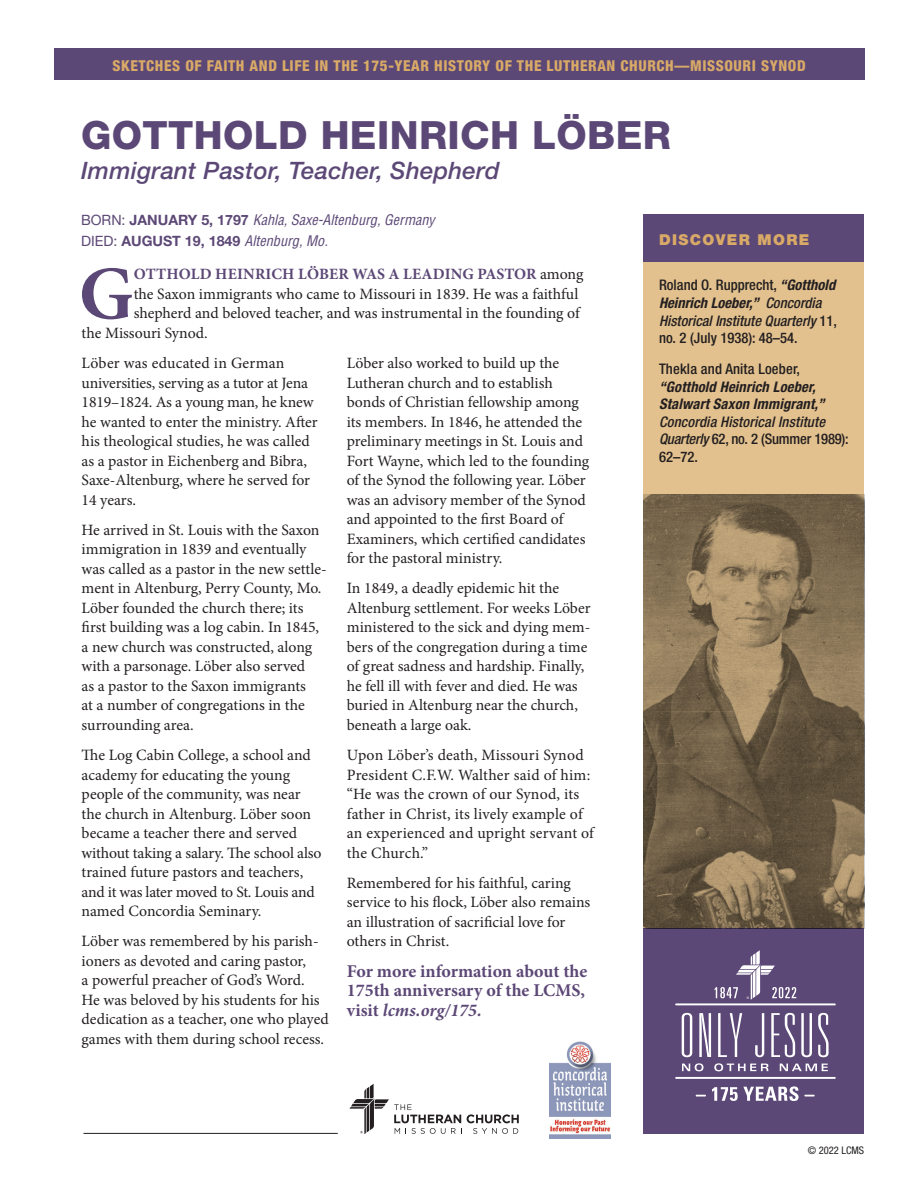
<style>
.page{position:relative;width:918px;height:1188px;background:#fff}
.page>*{position:absolute;margin:0;border:0;box-sizing:border-box;transform-origin:0 0}
.t1{font:700 75.75px "Minion Pro";color:#5c4876}
.t2{font:800 39px "Helvetica Neue LT Std";letter-spacing:.01em;color:#5c4876}
.t3{font:italic 500 24px "Helvetica Neue LT Std";letter-spacing:.01em;color:#5c4876}
.t4{font:700 18px/19.5px "Minion Pro";color:#5c4876;text-align:justify}
.t5{font:15.75px/19.5px "Minion Pro";color:#231f20}
.t6{font:700 15.75px "Minion Pro";letter-spacing:.01em;color:#5c4876}
.t7{font:800 condensed 15px "Helvetica Neue LT Std";letter-spacing:.04em;color:#d9aa67}
.t8{font:900 15px "Helvetica Neue LT Std";letter-spacing:.09em;color:#d9aa67}
.t9{font:italic 700 condensed 14.7px/17.5px "Helvetica Neue LT Std";letter-spacing:.01em;color:#231f20}
.t10{font:500 condensed 14.7px/17.5px "Helvetica Neue LT Std";color:#231f20}
.t11{font:italic condensed 14.25px "Helvetica LT Std";color:#5c4876}
.t12{font:700 14.25px "Helvetica Neue LT Std";color:#5c4876}
.t13{font:condensed 10.5px "Helvetica Neue LT Std";color:#231f20}
.s1{font-family:"Helvetica Neue LT Std";font-style:normal;font-stretch:normal}
.s2{font-family:"Helvetica Neue LT Std";font-weight:700;font-style:normal;font-stretch:normal}
.s3{font-weight:400}
.s4{font-family:"Helvetica LT Std";font-weight:400;font-style:italic;font-stretch:condensed}
.s5{font-weight:400;color:#231f20}
.s6{font-style:italic}
.s7{font-weight:700;font-style:italic}
.s8{font-weight:500;font-style:normal}
.s9{font-weight:500}
</style>
<div class="page">
<div style="left:644px;top:214px;width:220px;height:737px;background:#e3c18e"></div>
<div style="left:644px;top:214px;width:220px;height:48px;background:#5c4876"></div>
<div style="left:644px;top:928px;width:220px;height:206px;background:#5c4876"></div>
<div style="left:54px;top:48px;width:810px;height:32px;background:#5c4876"></div>
<svg style="left:349px;top:1084px;width:170px;height:50px"></svg>
<hr style="left:83px;top:1133px;width:255px;height:1px;background:#231f20">
<svg style="left:682px;top:1013px;width:10px;height:44px"></svg>
<svg style="left:699px;top:1013px;width:12px;height:44px"></svg>
<svg style="left:718px;top:1013px;width:24px;height:44px"></svg>
<svg style="left:755px;top:1013px;width:9px;height:44px"></svg>
<svg style="left:771px;top:1013px;width:24px;height:44px"></svg>
<svg style="left:801px;top:1013px;width:11px;height:44px"></svg>
<svg style="left:818px;top:1013px;width:11px;height:44px"></svg>
<hr style="left:675px;top:1077px;width:161px;height:2px;background:#fff">
<svg style="left:696px;top:1095px;width:10px;height:2px"></svg>
<svg style="left:712px;top:1086px;width:103px;height:15px"></svg>
<hr style="left:675px;top:1003px;width:161px;height:2px;background:#fff">
<svg style="left:715px;top:950px;width:81px;height:50px"></svg>
<svg style="left:682px;top:1063px;width:22px;height:8px"></svg>
<svg style="left:714px;top:1063px;width:55px;height:8px"></svg>
<svg style="left:780px;top:1064px;width:48px;height:7px"></svg>
<img style="left:550px;top:1041px;width:60px;height:98px">
<img style="left:644px;top:495px;width:220px;height:433px">
<p class="t7" style="left:113px;top:56px;width:695px">SKETCHES OF FAITH AND LIFE IN THE 175-YEAR HISTORY OF THE LUTHERAN CHURCH—MISSOURI SYNOD</p>
<p class="t2" style="left:81px;top:112px;width:591px">GOTTHOLD HEINRICH LÖBER</p>
<p class="t3" style="left:81px;top:157px;width:420px">Immigrant Pastor, Teacher, Shepherd</p>
<p class="t11" style="left:81px;top:211px;width:355px"><span class="s1">BORN:</span> <span class="s2">JANUARY 5, 1797</span> Kahla, Saxe-Altenburg, Germany</p>
<p class="t12" style="left:81px;top:232px;width:248px"><span class="s3">DIED:</span> AUGUST 19, 1849 <span class="s4">Altenburg, Mo.</span></p>
<p class="t1" style="left:79px;top:241px;width:57px">G</p>
<p class="t6" style="left:134px;top:263px;width:451px">OTTHOLD HEINRICH LÖBER WAS A LEADING PASTOR <span class="s5">among</span></p>
<p class="t5" style="left:134px;top:284px;width:446px">the Saxon immigrants who came to Missouri in 1839. He was a faithful</p>
<p class="t5" style="left:134px;top:304px;width:447px">shepherd and beloved teacher, and was instrumental in the founding of</p>
<p class="t5" style="left:82px;top:323px;width:128px">the Missouri Synod.</p>
<p class="t5" style="left:82px;top:353px;width:238px">Löber was educated in German universities, serving as a tutor at Jena<br>1819–1824. As a young man, he knew he wanted to enter the ministry. After his theological studies, he was called as a pastor in Eichenberg and Bibra,<br>Saxe-Altenburg, where he served for<br>14 years.</p>
<p class="t5" style="left:82px;top:520px;width:247px">He arrived in St. Louis with the Saxon immigration in 1839 and eventually was called as a pastor in the new settle&shy;ment in Altenburg, Perry County, Mo.<br>Löber founded the church there; its first building was a log cabin. In 1845, a new church was constructed, along with a parsonage. Löber also served<br>as a pastor to the Saxon immigrants<br>at a number of congregations in the surrounding area.</p>
<p class="t5" style="left:82px;top:745px;width:242px">The Log Cabin College, a school and academy for educating the young people of the community, was near the church in Altenburg. Löber soon became a teacher there and served without taking a salary. The school also trained future pastors and teachers, and it was later moved to St. Louis and named Concordia Seminary.</p>
<p class="t5" style="left:82px;top:932px;width:249px">Löber was remembered by his parish&shy;ioners as devoted and caring pastor,<br>a powerful preacher of God’s Word.<br>He was beloved by his students for his dedication as a teacher, one who played games with them during school recess.</p>
<p class="t5" style="left:347px;top:353px;width:244px">Löber also worked to build up the Lutheran church and to establish bonds of Christian fellowship among its members. In 1846, he attended the preliminary meetings in St. Louis and Fort Wayne, which led to the founding of the Synod the following year. Löber was an advisory member of the Synod and appointed to the first Board of Examiners, which certified candidates for the pastoral ministry.</p>
<p class="t5" style="left:347px;top:579px;width:245px">In 1849, a deadly epidemic hit the Altenburg settlement. For weeks Löber ministered to the sick and dying mem&shy;bers of the congregation during a time of great sadness and hardship. Finally, he fell ill with fever and died. He was buried in Altenburg near the church, beneath a large oak.</p>
<p class="t5" style="left:347px;top:745px;width:249px">Upon Löber’s death, Missouri Synod<br>President C.F.W. Walther said of him: “He was the crown of our Synod, its father in Christ, its lively example of an experienced and upright servant of the Church.”</p>
<p class="t5" style="left:347px;top:873px;width:245px">Remembered for his faithful, caring service to his flock, Löber also remains an illustration of sacrificial love for others in Christ.</p>
<p class="t4" style="left:347px;top:961px;width:242px">For more information about the 175th anniversary of the LCMS, visit <span class="s6">lcms.org/175.</span></p>
<p class="t8" style="left:659px;top:231px;width:152px">DISCOVER MORE</p>
<p class="t10" style="left:659px;top:276px;width:180px">Roland O. Rupprecht, <span class="s7">“Gotthold<br>Heinrich Loeber,”</span> <span class="s6">Concordia<br>Historical Institute Quarterly</span> 11, no. 2 (July 1938): 48–54.</p>
<p class="t9" style="left:659px;top:360px;width:191px"><span class="s8">Thekla and Anita Loeber, </span>“Gotthold Heinrich Loeber,<br>Stalwart Saxon Immigrant,”<br><span class="s9">Concordia Historical Institute<br>Quarterly</span> <span class="s8">62, no. 2 (Summer 1989):<br>62–72.</span></p>
<p class="t13" style="left:808px;top:1144px;width:58px">© 2022 LCMS</p>
</div>
